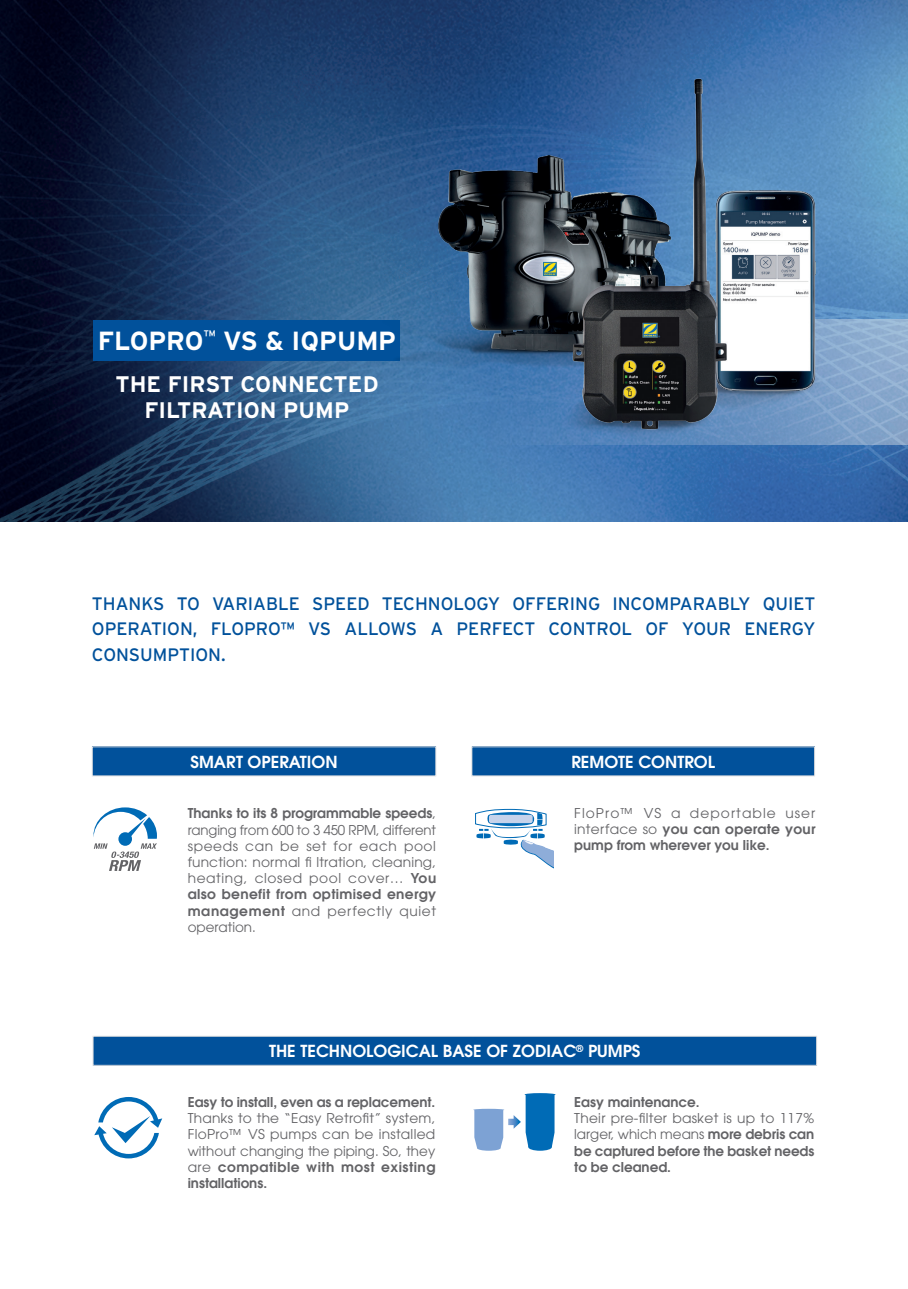
<style>
.page{position:relative;width:908px;height:1289px;background:#fff}
.page>*{position:absolute;margin:0;border:0;box-sizing:border-box;transform-origin:0 0}
.t1{font:700 26.25px "Interstate";color:#fff}
.t2{font:700 22.5px/25.5px "Interstate";color:#fff;text-align:center}
.t3{font:18px/25.5px "Interstate";color:#01519b;text-align:justify}
.t4{font:600 16.5px "Avant Garde LT";color:#fff}
.t5{font:13.5px/16.2px "Avant Garde LT";letter-spacing:.02em;color:#636366;text-align:justify}
.t6{font:600 13.5px/16.2px "Avant Garde LT";color:#636366;text-align:justify}
.s1{font-weight:600}
.s2{font-weight:400}
</style>
<div class="page">
<img style="left:0;top:0;width:907px;height:521px">
<div style="left:92px;top:746px;width:343px;height:29px;background:#01519b"></div>
<div style="left:471px;top:746px;width:343px;height:29px;background:#01519b"></div>
<div style="left:93px;top:1036px;width:723px;height:29px;background:#01519b"></div>
<div style="left:93px;top:1035px;width:723px;height:30px;border:1px solid #dcdddf"></div>
<svg style="left:475px;top:808px;width:78px;height:60px"></svg>
<div style="left:487px;top:320px;width:420px;height:125px;background:linear-gradient(to bottom,#97b5d5,#81a1c8)"></div>
<div style="left:93px;top:320px;width:307px;height:40px;background:#01519b"></div>
<svg style="left:93px;top:807px;width:64px;height:63px"></svg>
<div style="left:477px;top:1145px;width:23px;height:5px;background:#7da2d4;border-radius:50%"></div>
<div style="left:528px;top:1143px;width:23px;height:7px;background:#006bb6;border-radius:50%"></div>
<hr style="left:524px;top:1093px;width:31px;height:2px;background:#006bb6;border-radius:50%">
<svg style="left:474px;top:1094px;width:80px;height:53px"></svg>
<svg style="left:94px;top:1097px;width:68px;height:61px"></svg>
<img style="left:364px;top:66px;width:491px;height:391px">
<h1 class="t1" style="left:98px;top:326px;width:300px">FLOPRO<sup>™</sup> VS &amp; IQPUMP</h1>
<h2 class="t2" style="left:115px;top:371px;width:264px">THE FIRST CONNECTED<br>FILTRATION PUMP</h2>
<h3 class="t3" style="left:92px;top:590px;width:724px">THANKS TO VARIABLE SPEED TECHNOLOGY OFFERING INCOMPARABLY QUIET OPERATION, FLOPRO™ VS ALLOWS A PERFECT CONTROL OF YOUR ENERGY CONSUMPTION.</h3>
<p class="t4" style="left:190px;top:751px;width:148px">SMART OPERATION</p>
<p class="t4" style="left:571px;top:751px;width:145px">REMOTE CONTROL</p>
<p class="t5" style="left:188px;top:805px;width:250px"><span class="s1">Thanks to its 8 programmable speeds</span>, ranging from 600 to 3 450 RPM, different speeds can be set for each pool function: normal fi ltration, cleaning, heating, closed pool cover… <span class="s1">You also benefit from optimised energy management</span> and perfectly quiet operation.</p>
<p class="t6" style="left:574px;top:804px;width:242px"><span class="s2">FloPro™ VS a deportable user interface so</span> you can operate your pump from wherever you like.</p>
<p class="t4" style="left:269px;top:1040px;width:373px">THE TECHNOLOGICAL BASE OF ZODIAC<sup>®</sup> PUMPS</p>
<p class="t6" style="left:188px;top:1093px;width:249px">Easy to install, even as a replacement.</p>
<p class="t5" style="left:188px;top:1110px;width:249px">Thanks to the “Easy Retrofit” system, FloPro™ VS pumps can be installed without changing the piping. So, they are <span class="s1">compatible with most existing installations.</span></p>
<p class="t6" style="left:574px;top:1093px;width:127px">Easy maintenance.</p>
<p class="t6" style="left:574px;top:1109px;width:241px"><span class="s2">Their pre-filter basket is up to 117% larger, which means</span> more debris can be captured before the basket needs to be cleaned.</p>
</div>
